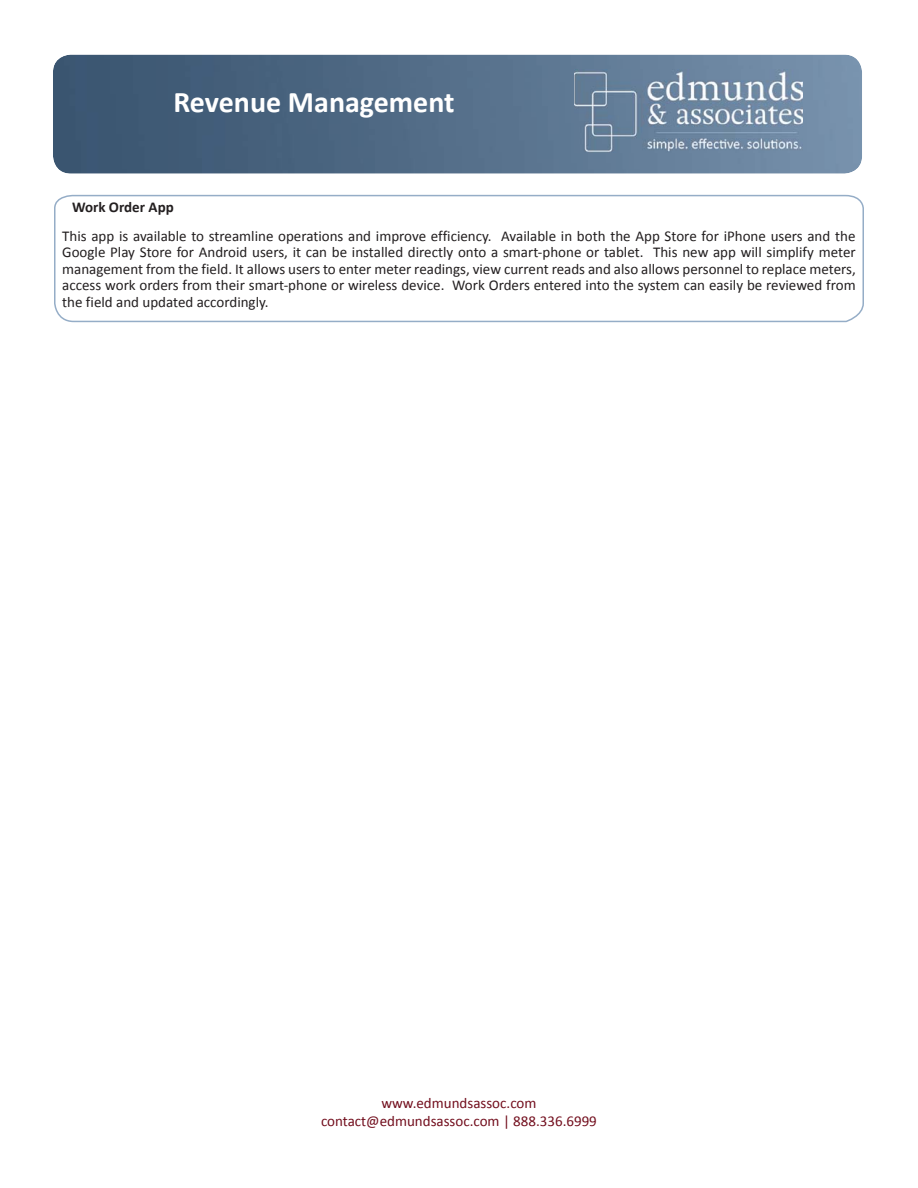
<style>
.page{position:relative;width:918px;height:1188px;background:#fff}
.page>*{position:absolute;margin:0;border:0;box-sizing:border-box;transform-origin:0 0}
.t1{font:700 30px "Calibri";color:#fff}
.t2{font:15px/16.5px "Calibri";color:#231f20;text-align:justify}
.t3{font:15px/18px "Calibri";color:#720e1d;text-align:center}
.t4{font:700 15px "Calibri";color:#231f20}
</style>
<div class="page">
<img style="left:53px;top:55px;width:809px;height:119px;border-radius:18px">
<img style="left:574px;top:70px;width:229px;height:82px">
<svg style="left:54px;top:194px;width:810px;height:129px"></svg>
<h1 class="t1" style="left:174px;top:89px;width:283px">Revenue Management</h1>
<p class="t4" style="left:72px;top:201px;width:103px">Work Order App</p>
<p class="t2" style="left:62px;top:229px;width:795px">This app is available to streamline operations and improve efficiency. Available in both the App Store for iPhone users and the Google Play Store for Android users, it can be installed directly onto a smart-phone or tablet. This new app will simplify meter management from the field. It allows users to enter meter readings, view current reads and also allows personnel to replace meters, access work orders from their smart-phone or wireless device. Work Orders entered into the system can easily be reviewed from the field and updated accordingly.</p>
<p class="t3" style="left:321px;top:1095px;width:277px">www.edmundsassoc.com contact@edmundsassoc.com | 888.336.6999</p>
</div>
